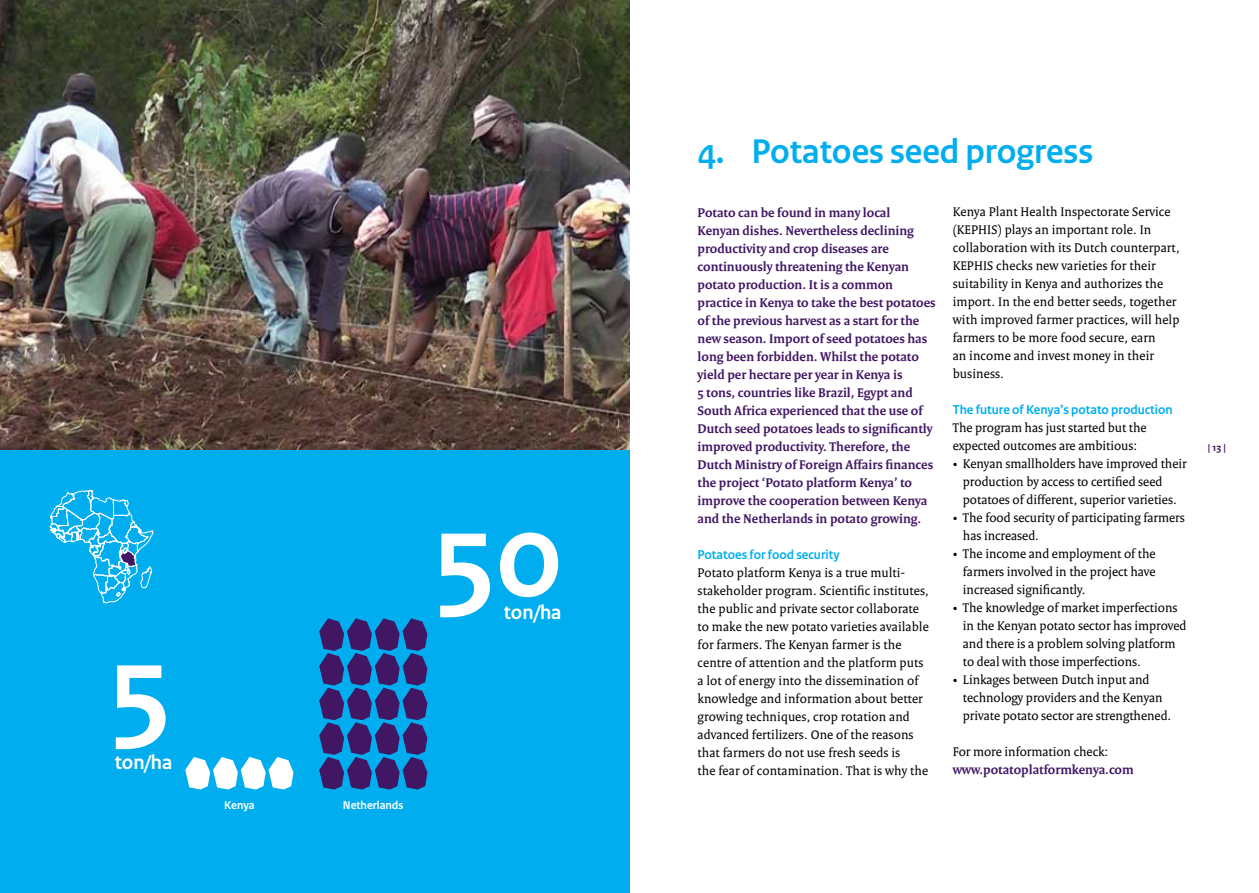
<style>
.page{position:relative;width:1259px;height:893px;background:#fff}
.page>*{position:absolute;margin:0;border:0;box-sizing:border-box;transform-origin:0 0}
.t1{font:700 126px "Rijksoverheid Sans";color:#fff}
.t2{font:700 36px "Rijksoverheid Sans";color:#00aeef}
.t3{font:700 21px "Rijksoverheid Sans";color:#fff}
.t4{font:13.5px/18px "Rijksoverheid Serif";letter-spacing:.01em;color:#000}
.t5{font:700 13.5px/18px "Rijksoverheid Serif";color:#411663}
.t6{font:700 13.5px "Rijksoverheid Sans";color:#00aeef}
.t7{font:700 12px "Rijksoverheid Sans";color:#fff}
.t8{font:700 10.5px "Rijksoverheid Sans Text";color:#411663}
</style>
<div class="page">
<img style="left:0;top:0;width:629px;height:451px">
<div style="left:0;top:451px;width:629px;height:442px;background:#00aeef"></div>
<svg style="left:49px;top:489px;width:105px;height:115px"></svg>
<svg style="left:185px;top:757px;width:108px;height:32px"></svg>
<svg style="left:319px;top:618px;width:108px;height:171px"></svg>
<h1 class="t1" style="left:108px;top:616px;width:66px">5</h1>
<h3 class="t3" style="left:115px;top:750px;width:59px">ton/ha</h3>
<p class="t7" style="left:224px;top:798px;width:32px">Kenya</p>
<h1 class="t1" style="left:432px;top:484px;width:131px">50</h1>
<h3 class="t3" style="left:504px;top:600px;width:59px">ton/ha</h3>
<p class="t7" style="left:343px;top:798px;width:62px">Netherlands</p>
<h2 class="t2" style="left:697px;top:131px;width:397px">4. Potatoes seed progress</h2>
<p class="t5" style="left:697px;top:203px;width:240px">Potato can be found in many local Kenyan dishes. Nevertheless declining productivity and crop diseases are continuously threatening the Kenyan potato production. It is a common practice in Kenya to take the best potatoes of the previous harvest as a start for the new season. Import of seed potatoes has long been forbidden. Whilst the potato yield per hectare per year in Kenya is<br>5 tons, countries like Brazil, Egypt and South Africa experienced that the use of Dutch seed potatoes leads to significantly improved productivity. Therefore, the Dutch Ministry of Foreign Affairs finances the project ‘Potato platform Kenya’ to improve the cooperation between Kenya and the Netherlands in potato growing.</p>
<p class="t6" style="left:697px;top:547px;width:143px">Potatoes for food security</p>
<p class="t4" style="left:697px;top:563px;width:233px">Potato platform Kenya is a true multi&shy;stakeholder program. Scientific institutes, the public and private sector collaborate to make the new potato varieties available for farmers. The Kenyan farmer is the centre of attention and the platform puts a lot of energy into the dissemination of knowledge and information about better growing techniques, crop rotation and advanced fertilizers. One of the reasons that farmers do not use fresh seeds is<br>the fear of contamination. That is why the</p>
<p class="t4" style="left:952px;top:203px;width:229px">Kenya Plant Health Inspectorate Service (KEPHIS) plays an important role. In collaboration with its Dutch counterpart, KEPHIS checks new varieties for their suitability in Kenya and authorizes the import. In the end better seeds, together with improved farmer practices, will help farmers to be more food secure, earn<br>an income and invest money in their business.</p>
<p class="t6" style="left:952px;top:402px;width:221px">The future of Kenya’s potato production</p>
<p class="t4" style="left:952px;top:419px;width:195px">The program has just started but the expected outcomes are ambitious:</p>
<p class="t4" style="left:963px;top:455px;width:225px;text-indent:-10px">• Kenyan smallholders have improved their production by access to certified seed potatoes of different, superior varieties.</p>
<p class="t4" style="left:963px;top:509px;width:223px;text-indent:-10px">• The food security of participating farmers has increased.</p>
<p class="t4" style="left:963px;top:545px;width:194px;text-align:justify;text-indent:-10px">• The income and employment of the farmers involved in the project have increased significantly.</p>
<p class="t4" style="left:963px;top:599px;width:225px;text-indent:-10px">• The knowledge of market imperfections in the Kenyan potato sector has improved and there is a problem solving platform to deal with those imperfections.</p>
<p class="t4" style="left:963px;top:671px;width:210px;text-indent:-10px">• Linkages between Dutch input and technology providers and the Kenyan private potato sector are strengthened.</p>
<p class="t4" style="left:952px;top:743px;width:157px">For more information check:</p>
<p class="t5" style="left:952px;top:761px;width:182px">www.potatoplatformkenya.com</p>
<p class="t8" style="left:1208px;top:441px;width:19px">| 13 |</p>
</div>
